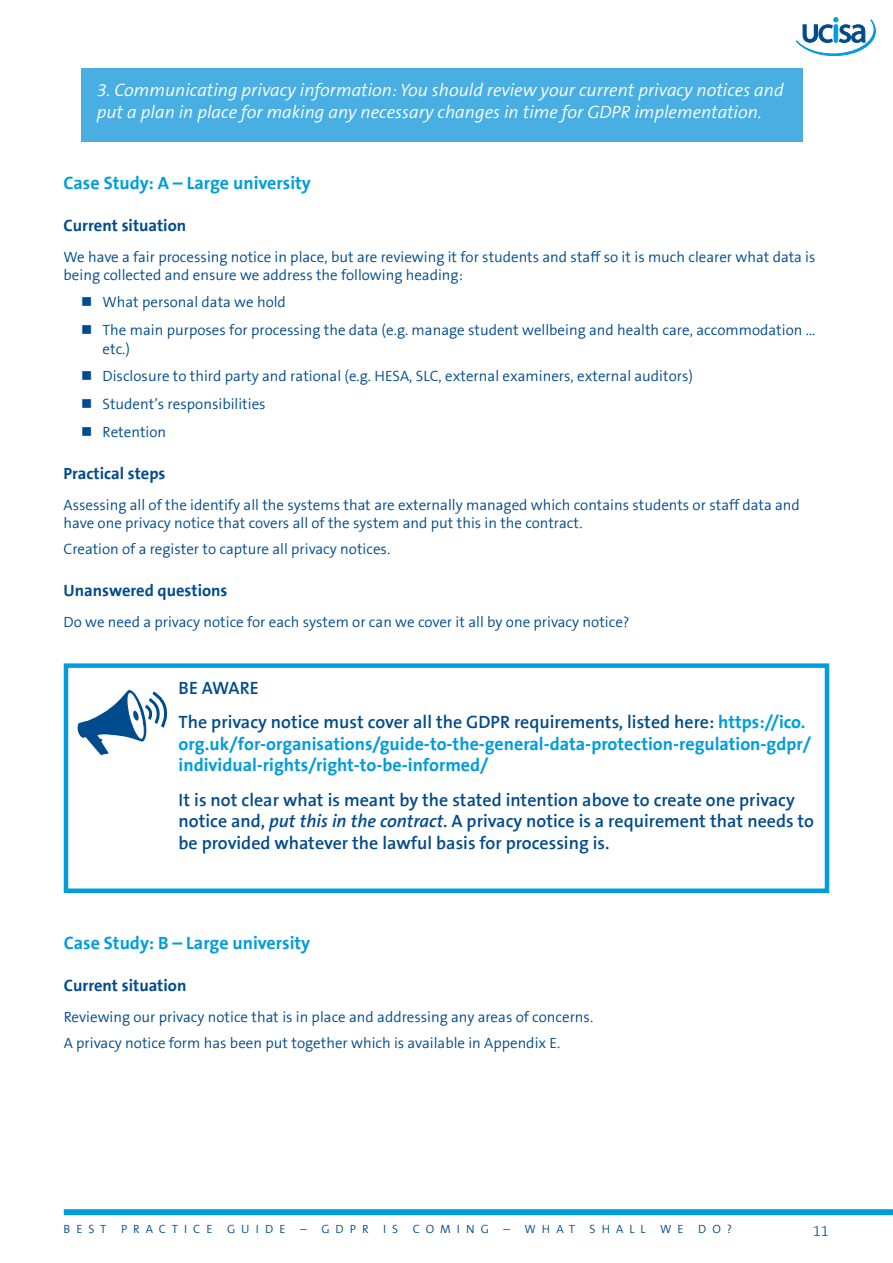
<style>
.page{position:relative;width:893px;height:1263px;background:#fff}
.page>*{position:absolute;margin:0;border:0;box-sizing:border-box;transform-origin:0 0}
.t1{font:600 18px/21.6px "The Sans B6";color:#004b8d}
.t2{font:700 18px/21.6px "The Sans B7";color:#009ddc}
.t3{font:italic 300 18px/21.6px "The Sans B4";color:#fff}
.t4{font:700 16.5px "The Sans B7";color:#004b8d}
.t5{font:300 15px/27.6px "The Sans B4";color:#004b8d}
.t6{font:300 15px "The Sans B3";color:#004b8d}
.t7{font:300 12px "The Sans B4";letter-spacing:.5em;color:#004b8d}
.s1{font-family:"The Sans B7";font-weight:700;color:#009ddc}
.s2{font-style:italic}
</style>
<div class="page">
<div style="left:64px;top:1209px;width:829px;height:6px;background:#009ddc"></div>
<svg style="left:796px;top:17px;width:80px;height:39px"></svg>
<div style="left:81px;top:68px;width:722px;height:74px;background:#49afe3"></div>
<svg style="left:77px;top:689px;width:91px;height:67px"></svg>
<div style="left:64px;top:663px;width:765px;height:230px;border:4px solid #009ddc"></div>
<p class="t3" style="left:97px;top:80px;width:688px">3. Communicating privacy information: You should review your current privacy notices and put a plan in place for making any necessary changes in time for GDPR implementation.</p>
<p class="t2" style="left:64px;top:172px;width:249px">Case Study: A – Large university</p>
<p class="t4" style="left:64px;top:217px;width:124px">Current situation</p>
<p class="t5" style="left:64px;top:248px;width:753px;line-height:18px">We have a fair processing notice in place, but are reviewing it for students and staff so it is much clearer what data is being collected and ensure we address the following heading:</p>
<p class="t5" style="left:103px;top:289px;width:714px">What personal data we hold<br>The main purposes for processing the data (e.g. manage student wellbeing and health care, accommodation ...</p>
<p class="t5" style="left:102px;top:336px;width:592px">etc.)<br>Disclosure to third party and rational (e.g. HESA, SLC, external examiners, external auditors)<br>Student’s responsibilities<br>Retention</p>
<p class="t4" style="left:64px;top:465px;width:103px">Practical steps</p>
<p class="t5" style="left:64px;top:496px;width:738px;line-height:18px">Assessing all of the identify all the systems that are externally managed which contains students or staff data and have one privacy notice that covers all of the system and put this in the contract.</p>
<p class="t5" style="left:64px;top:536px;width:328px">Creation of a register to capture all privacy notices.</p>
<p class="t4" style="left:64px;top:582px;width:165px">Unanswered questions</p>
<p class="t5" style="left:64px;top:609px;width:567px">Do we need a privacy notice for each system or can we cover it all by one privacy notice?</p>
<p class="t1" style="left:179px;top:671px;width:628px;line-height:34.3px">BE AWARE<br>The privacy notice must cover all the GDPR requirements, listed here: <span class="s1">https://ico.</span></p>
<p class="t2" style="left:179px;top:733px;width:634px">org.uk/for-organisations/guide-to-the-general-data-protection-regulation-gdpr/ individual-rights/right-to-be-informed/</p>
<p class="t1" style="left:179px;top:789px;width:637px">It is not clear what is meant by the stated intention above to create one privacy notice and, <span class="s2">put this in the contract</span>. A privacy notice is a requirement that needs to be provided whatever the lawful basis for processing is.</p>
<p class="t2" style="left:64px;top:932px;width:248px">Case Study: B – Large university</p>
<p class="t4" style="left:64px;top:977px;width:124px">Current situation</p>
<p class="t5" style="left:64px;top:1004px;width:531px;line-height:26.5px">Reviewing our privacy notice that is in place and addressing any areas of concerns.<br>A privacy notice form has been put together which is available in Appendix E.</p>
<p class="t7" style="left:64px;top:1223px;width:670px">BEST PRACTICE GUIDE – GDPR IS COMING – WHAT SHALL WE DO?</p>
<p class="t6" style="left:813px;top:1223px;width:18px">11</p>
</div>
